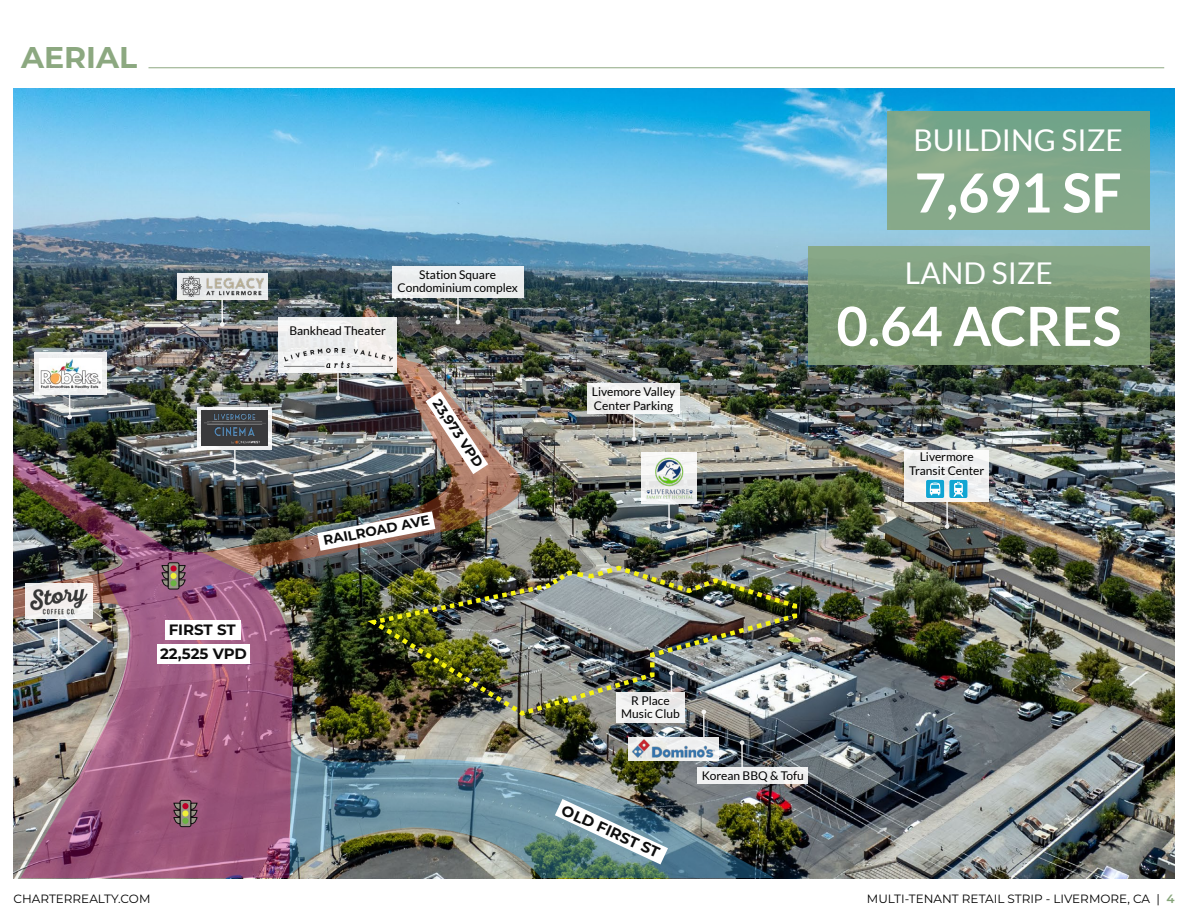
<style>
.page{position:relative;width:1188px;height:918px;background:#fff}
.page>*{position:absolute;margin:0;border:0;box-sizing:border-box;transform-origin:0 0}
.t1{font:700 54px "Lato";color:#fff}
.t2{font:30px "Lato";color:#fff}
.t3{font:700 30px "Montserrat";color:#86a47a}
.t4{font:700 15px "Montserrat";letter-spacing:-.005em;color:#000}
.t5{font:700 13.5px "Montserrat";color:#000}
.t6{font:12px/13.5px "Lato";color:#000;text-align:center}
.t7{font:12px "Montserrat";color:#000}
.s1{font-weight:600;color:#86a47a}
</style>
<div class="page">
<img style="left:14px;top:89px;width:1160px;height:789px">
<hr style="left:148px;top:67px;width:1016px;height:1px;background:#86a47a">
<svg style="left:887px;top:111px;width:263px;height:119px;background:#80a789"></svg>
<div style="left:808px;top:246px;width:342px;height:118px;background:linear-gradient(to bottom,#85a586,#77916b)"></div>
<hr style="left:633px;top:414px;width:2px;height:23px;background:#fff">
<hr style="left:946px;top:501px;width:2px;height:23px;background:#fff">
<hr style="left:703px;top:714px;width:2px;height:23px;background:#fff">
<div style="left:588px;top:383px;width:92px;height:31px;background:#f1f1f0"></div>
<div style="left:904px;top:450px;width:85px;height:52px;background:#eff0ef"></div>
<div style="left:698px;top:767px;width:110px;height:17px;background:#f0f1f1"></div>
<div style="left:616px;top:692px;width:69px;height:30px;background:#f3f3f2"></div>
<svg style="left:632px;top:437px;width:4px;height:4px"></svg>
<svg style="left:945px;top:524px;width:5px;height:5px"></svg>
<img style="left:362px;top:563px;width:437px;height:155px">
<img style="left:14px;top:451px;width:285px;height:427px">
<svg style="left:180px;top:800px;width:11px;height:27px"></svg>
<div style="left:180px;top:800px;width:11px;height:27px;border:1px solid #100f0f;border-radius:2px"></div>
<svg style="left:174px;top:803px;width:6px;height:21px"></svg>
<svg style="left:191px;top:803px;width:6px;height:21px"></svg>
<svg style="left:182px;top:810px;width:7px;height:7px"></svg>
<div style="left:182px;top:818px;width:7px;height:6px;background:#6ab241;border-radius:50%"></div>
<div style="left:182px;top:803px;width:7px;height:6px;background:#be0027;border-radius:50%"></div>
<div style="left:168px;top:563px;width:11px;height:26px;background:#989587;border-radius:2px"></div>
<div style="left:168px;top:563px;width:11px;height:26px;border:1px solid #100f0f;border-radius:2px"></div>
<svg style="left:162px;top:565px;width:23px;height:21px"></svg>
<div style="left:171px;top:565px;width:6px;height:7px;background:#be0027;border-radius:50%"></div>
<img style="left:202px;top:308px;width:333px;height:268px">
<img style="left:289px;top:736px;width:485px;height:142px">
<img style="left:14px;top:573px;width:105px;height:45px">
<img style="left:555px;top:799px;width:113px;height:65px">
<img style="left:317px;top:511px;width:118px;height:40px">
<img style="left:426px;top:392px;width:62px;height:82px">
<div style="left:157px;top:645px;width:92px;height:19px;background:#fff"></div>
<div style="left:166px;top:620px;width:75px;height:19px;background:#fff"></div>
<hr style="left:337px;top:373px;width:2px;height:23px;background:#fff">
<hr style="left:457px;top:297px;width:2px;height:23px;background:#fff">
<hr style="left:221px;top:299px;width:2px;height:23px;background:#fff">
<div style="left:279px;top:318px;width:118px;height:55px;background:#efefef"></div>
<div style="left:392px;top:266px;width:131px;height:31px;background:#ebedee"></div>
<div style="left:177px;top:273px;width:90px;height:27px;background:#eaecec"></div>
<svg style="left:336px;top:395px;width:4px;height:5px"></svg>
<svg style="left:456px;top:320px;width:4px;height:4px"></svg>
<svg style="left:220px;top:322px;width:5px;height:5px"></svg>
<img style="left:181px;top:276px;width:82px;height:21px">
<hr style="left:58px;top:619px;width:2px;height:31px;background:#fff">
<hr style="left:668px;top:504px;width:2px;height:20px;background:#fff">
<hr style="left:234px;top:450px;width:2px;height:20px;background:#fff">
<svg style="left:25px;top:584px;width:67px;height:35px"></svg>
<svg style="left:642px;top:453px;width:55px;height:51px"></svg>
<div style="left:35px;top:352px;width:72px;height:43px;background:linear-gradient(to bottom,#f4f4f4,#eff0f0)"></div>
<div style="left:198px;top:407px;width:74px;height:43px;background:linear-gradient(to bottom,#efefef,#f0f1f2)"></div>
<svg style="left:56px;top:650px;width:5px;height:5px"></svg>
<svg style="left:667px;top:524px;width:4px;height:5px"></svg>
<svg style="left:67px;top:395px;width:5px;height:24px"></svg>
<svg style="left:233px;top:470px;width:4px;height:4px"></svg>
<img style="left:30px;top:588px;width:58px;height:26px">
<img style="left:645px;top:456px;width:48px;height:44px">
<img style="left:285px;top:348px;width:108px;height:19px">
<img style="left:40px;top:359px;width:62px;height:29px">
<img style="left:631px;top:739px;width:84px;height:20px">
<div style="left:202px;top:411px;width:66px;height:35px;background:#3a3a3c"></div>
<img style="left:205px;top:413px;width:60px;height:31px">
<svg style="left:926px;top:479px;width:42px;height:19px"></svg>
<h2 class="t3" style="left:21px;top:36px;width:118px">AERIAL</h2>
<p class="t4" style="left:169px;top:619px;width:69px">FIRST ST</p>
<p class="t4" style="left:160px;top:643px;width:88px">22,525 VPD</p>
<p class="t6" style="left:398px;top:267px;width:122px">Station Square<br>Condominium complex</p>
<p class="t6" style="left:289px;top:324px;width:98px">Bankhead Theater</p>
<p class="t5" style="left:444px;top:395px;width:80px;rotate:56deg">23,973 VPD</p>
<p class="t5" style="left:322px;top:531px;width:110px;rotate:-11deg">RAILROAD AVE</p>
<p class="t6" style="left:592px;top:385px;width:85px;text-align:left">Livemore Valley<br>Center Parking</p>
<h2 class="t2" style="left:913px;top:123px;width:211px">BUILDING SIZE</h2>
<h1 class="t1" style="left:915px;top:162px;width:209px">7,691 SF</h1>
<h2 class="t2" style="left:905px;top:257px;width:150px">LAND SIZE</h2>
<h1 class="t1" style="left:837px;top:295px;width:286px">0.64 ACRES</h1>
<p class="t6" style="left:909px;top:450px;width:77px">Livermore<br>Transit Center</p>
<p class="t6" style="left:621px;top:693px;width:60px">R Place<br>Music Club</p>
<p class="t4" style="left:567px;top:800px;width:107px;rotate:24deg">OLD FIRST ST</p>
<p class="t6" style="left:702px;top:769px;width:104px">Korean BBQ &amp; Tofu</p>
<p class="t7" style="left:14px;top:891px;width:139px">CHARTERREALTY.COM</p>
<p class="t7" style="left:867px;top:891px;width:309px">MULTI-TENANT RETAIL STRIP - LIVERMORE, CA | <span class="s1">4</span></p>
</div>
